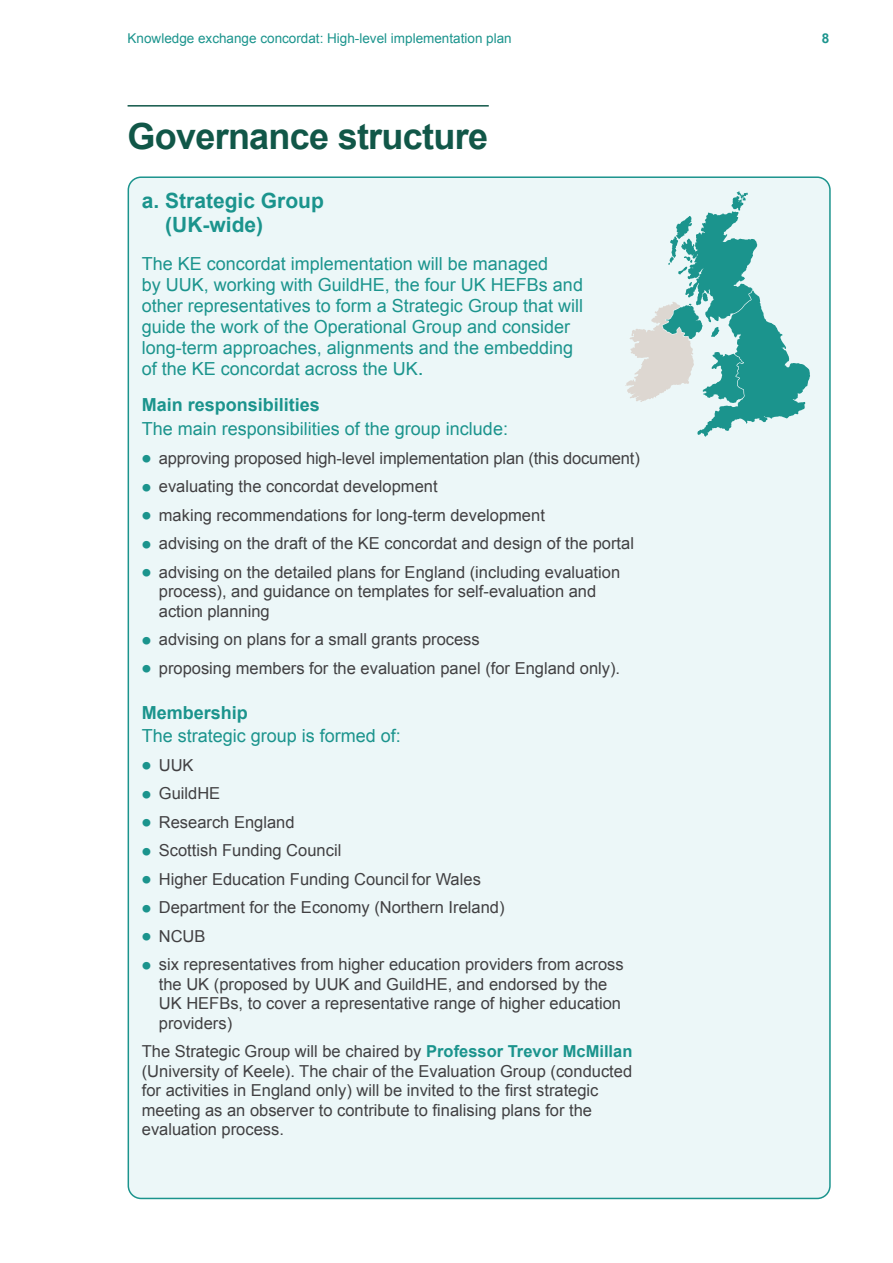
<style>
.page{position:relative;width:893px;height:1263px;background:#fff}
.page>*{position:absolute;margin:0;border:0;box-sizing:border-box;transform-origin:0 0}
.t1{font:700 36px "Arial";letter-spacing:-.02em;color:#115748}
.t2{font:700 21px/24px "Arial";color:#1b948d}
.t3{font:18px/21px "Arial";color:#1b948d}
.t4{font:700 18px "Arial";color:#1b948d}
.t5{font:16.5px/19.5px "Arial";color:#414042}
.t6{font:13.5px "Arial";color:#1b948d}
.t7{font:700 13.5px "Arial";color:#1b948d}
.s1{font-size:21px}
.s2{font-weight:700;font-size:27px;color:#1b948d}
.s3{font-weight:700;color:#1b948d}
</style>
<div class="page">
<hr style="left:128px;top:105px;width:361px;height:2px;background:#115748">
<div style="left:128px;top:177px;width:702px;height:1021px;background:#ecf7f8;border-radius:13px"></div>
<svg style="left:625px;top:191px;width:185px;height:246px"></svg>
<p class="t6" style="left:128px;top:29px;width:386px">Knowledge exchange concordat: High-level implementation plan</p>
<p class="t7" style="left:822px;top:29px;width:9px">8</p>
<h1 class="t1" style="left:128px;top:113px;width:362px">Governance structure</h1>
<p class="t2" style="left:165px;top:189px;width:160px;text-indent:-23px">a. Strategic Group (UK-wide)</p>
<p class="t3" style="left:142px;top:253px;width:443px">The KE concordat implementation will be managed<br>by UUK, working with GuildHE, the four UK HEFBs and other representatives to form a Strategic Group that will guide the work of the Operational Group and consider long-term approaches, alignments and the embedding of the KE concordat across the UK<span class="s1">.</span></p>
<p class="t4" style="left:142px;top:393px;width:180px">Main responsibilities</p>
<p class="t3" style="left:142px;top:418px;width:368px">The main responsibilities of the group include:</p>
<p class="t5" style="left:142px;top:448px;width:499px"><span class="s2">•</span> approving proposed high-level implementation plan (this document)</p>
<p class="t5" style="left:142px;top:477px;width:297px"><span class="s2">•</span> evaluating the concordat development</p>
<p class="t5" style="left:142px;top:505px;width:405px"><span class="s2">•</span> making recommendations for long-term development</p>
<p class="t5" style="left:142px;top:534px;width:494px"><span class="s2">•</span> advising on the draft of the KE concordat and design of the portal</p>
<p class="t5" style="left:159px;top:562px;width:463px;text-indent:-17px"><span class="s2">•</span> advising on the detailed plans for England (including evaluation process), and guidance on templates for self-evaluation and action planning</p>
<p class="t5" style="left:142px;top:630px;width:339px"><span class="s2">•</span> advising on plans for a small grants process</p>
<p class="t5" style="left:142px;top:658px;width:480px"><span class="s2">•</span> proposing members for the evaluation panel (for England only).</p>
<p class="t4" style="left:142px;top:700px;width:108px">Membership</p>
<p class="t3" style="left:142px;top:726px;width:261px">The strategic group is formed of:</p>
<p class="t5" style="left:142px;top:755px;width:53px"><span class="s2">•</span> UUK</p>
<p class="t5" style="left:142px;top:784px;width:80px"><span class="s2">•</span> GuildHE</p>
<p class="t5" style="left:142px;top:812px;width:154px"><span class="s2">•</span> Research England</p>
<p class="t5" style="left:142px;top:841px;width:201px"><span class="s2">•</span> Scottish Funding Council</p>
<p class="t5" style="left:142px;top:869px;width:341px"><span class="s2">•</span> Higher Education Funding Council for Wales</p>
<p class="t5" style="left:142px;top:898px;width:364px"><span class="s2">•</span> Department for the Economy (Northern Ireland)</p>
<p class="t5" style="left:142px;top:926px;width:65px"><span class="s2">•</span> NCUB</p>
<p class="t5" style="left:159px;top:955px;width:466px;text-indent:-17px"><span class="s2">•</span> six representatives from higher education providers from across the UK (proposed by UUK and GuildHE, and endorsed by the UK HEFBs, to cover a representative range of higher education providers)</p>
<p class="t5" style="left:142px;top:1042px;width:492px">The Strategic Group will be chaired by <span class="s3">Professor Trevor McMillan </span>(University of Keele). The chair of the Evaluation Group (conducted for activities in England only) will be invited to the first strategic meeting as an observer to contribute to finalising plans for the evaluation process.</p>
</div>
